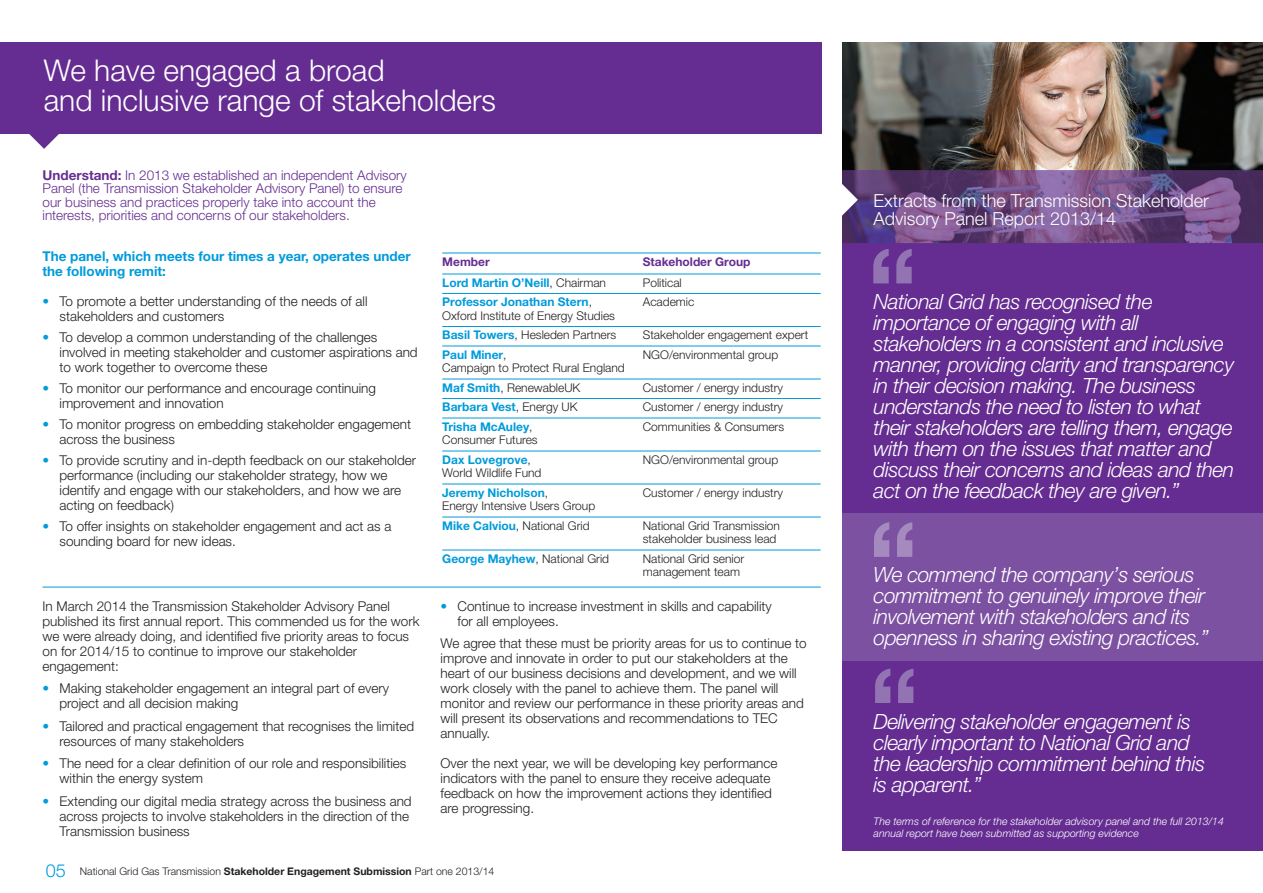
<style>
.page{position:relative;width:1263px;height:893px;background:#fff}
.page>*{position:absolute;margin:0;border:0;box-sizing:border-box;transform-origin:0 0}
.t1{font:300 30px/30px "Helvetica Neue";color:#fff}
.t2{font:italic 300 21px/21px "Helvetica Neue";letter-spacing:-.025em;color:#fff}
.t3{font:300 18px/18px "Helvetica Neue";color:#fff}
.t4{font:300 13.5px/15px "Helvetica Neue";color:#231f20}
.t5{font:300 13.5px/13.5px "Helvetica Neue";color:#652d91}
.t6{font:700 13.5px/15px "Helvetica Neue";color:#009bdb}
.t7{font:300 12px/19.5px "Helvetica Neue";color:#231f20}
.t8{font:700 12px "Helvetica Neue";color:#009bdb}
.t9{font:700 12px "Helvetica Neue";color:#652d91}
.t10{font:italic 300 10.5px/12px "Helvetica Neue";color:#fff}
.t11{font:300 10.5px "Helvetica Neue";color:#231f20}
.s1{font-weight:700}
.s2{color:#009bdb}
.s3{font-weight:300;color:#231f20}
.s4{font-weight:700;color:#009bdb}
.s5{font-size:18px;color:#009bdb}
</style>
<div class="page">
<img style="left:842px;top:43px;width:421px;height:127px">
<div style="left:842px;top:243px;width:421px;height:607px;background:#652d91"></div>
<img style="left:842px;top:170px;width:421px;height:73px">
<div style="left:0;top:43px;width:822px;height:91px;background:#652d91"></div>
<svg style="left:29px;top:134px;width:30px;height:15px"></svg>
<svg style="left:842px;top:182px;width:16px;height:35px"></svg>
<hr style="left:442px;top:253px;width:379px;height:1px;background:#009bdb">
<hr style="left:442px;top:274px;width:379px;height:1px;background:#009bdb">
<hr style="left:442px;top:293px;width:379px;height:1px;background:#009bdb">
<hr style="left:442px;top:326px;width:379px;height:1px;background:#009bdb">
<hr style="left:442px;top:346px;width:379px;height:1px;background:#009bdb">
<hr style="left:442px;top:379px;width:379px;height:1px;background:#009bdb">
<hr style="left:442px;top:398px;width:379px;height:1px;background:#009bdb">
<hr style="left:442px;top:418px;width:379px;height:1px;background:#009bdb">
<hr style="left:442px;top:451px;width:379px;height:1px;background:#009bdb">
<hr style="left:442px;top:484px;width:379px;height:1px;background:#009bdb">
<hr style="left:442px;top:517px;width:379px;height:1px;background:#009bdb">
<hr style="left:442px;top:550px;width:379px;height:1px;background:#009bdb">
<hr style="left:43px;top:587px;width:778px;height:1px;background:#009bdb">
<svg style="left:875px;top:669px;width:38px;height:34px"></svg>
<svg style="left:873px;top:249px;width:39px;height:34px"></svg>
<div style="left:842px;top:513px;width:421px;height:147px;background:#7c51a1"></div>
<svg style="left:874px;top:522px;width:38px;height:35px"></svg>
<h1 class="t1" style="left:44px;top:58px;width:454px">We have engaged a broad<br>and inclusive range of stakeholders</h1>
<p class="t5" style="left:43px;top:169px;width:366px"><span class="s1">Understand:</span> In 2013 we established an independent Advisory Panel (the Transmission Stakeholder Advisory Panel) to ensure our business and practices properly take into account the interests, priorities and concerns of our stakeholders.</p>
<p class="t6" style="left:43px;top:250px;width:370px">The panel, which meets four times a year, operates under the following remit:</p>
<p class="t4" style="left:60px;top:295px;width:309px;text-indent:-17px"><span class="s2">•</span> To promote a better understanding of the needs of all stakeholders and customers</p>
<p class="t4" style="left:60px;top:331px;width:360px;text-indent:-17px"><span class="s2">•</span> To develop a common understanding of the challenges involved in meeting stakeholder and customer aspirations and to work together to overcome these</p>
<p class="t4" style="left:60px;top:382px;width:318px;text-indent:-17px"><span class="s2">•</span> To monitor our performance and encourage continuing improvement and innovation</p>
<p class="t4" style="left:60px;top:418px;width:353px;text-indent:-17px"><span class="s2">•</span> To monitor progress on embedding stakeholder engagement across the business</p>
<p class="t4" style="left:60px;top:454px;width:358px;text-indent:-17px"><span class="s2">•</span> To provide scrutiny and in-depth feedback on our stakeholder performance (including our stakeholder strategy, how we identify and engage with our stakeholders, and how we are acting on feedback)</p>
<p class="t4" style="left:60px;top:520px;width:333px;text-indent:-17px"><span class="s2">•</span> To offer insights on stakeholder engagement and act as a sounding board for new ideas.</p>
<p class="t4" style="left:43px;top:600px;width:378px">In March 2014 the Transmission Stakeholder Advisory Panel published its first annual report. This commended us for the work we were already doing, and identified five priority areas to focus on for 2014/15 to continue to improve our stakeholder engagement:</p>
<p class="t4" style="left:60px;top:682px;width:331px;text-indent:-17px"><span class="s2">•</span> Making stakeholder engagement an integral part of every project and all decision making</p>
<p class="t4" style="left:60px;top:720px;width:356px;text-indent:-17px"><span class="s2">•</span> Tailored and practical engagement that recognises the limited resources of many stakeholders</p>
<p class="t4" style="left:60px;top:757px;width:348px;text-indent:-17px"><span class="s2">•</span> The need for a clear definition of our role and responsibilities within the energy system</p>
<p class="t4" style="left:60px;top:795px;width:354px;text-indent:-17px"><span class="s2">•</span> Extending our digital media strategy across the business and across projects to involve stakeholders in the direction of the<br>Transmission business</p>
<p class="t9" style="left:442px;top:257px;width:49px">Member</p>
<p class="t9" style="left:643px;top:257px;width:109px">Stakeholder Group</p>
<p class="t8" style="left:442px;top:278px;width:165px">Lord Martin O’Neill<span class="s3">, Chairman</span></p>
<p class="t7" style="left:643px;top:274px;width:41px">Political</p>
<p class="t8" style="left:442px;top:298px;width:151px">Professor Jonathan Stern<span class="s3">,</span></p>
<p class="t7" style="left:643px;top:294px;width:53px">Academic</p>
<p class="t7" style="left:442px;top:307px;width:176px">Oxford Institute of Energy Studies<br><span class="s4">Basil Towers</span>, Hesleden Partners</p>
<p class="t7" style="left:643px;top:327px;width:167px">Stakeholder engagement expert</p>
<p class="t8" style="left:442px;top:350px;width:66px">Paul Miner<span class="s3">,</span></p>
<p class="t7" style="left:643px;top:346px;width:137px">NGO/environmental group</p>
<p class="t7" style="left:442px;top:360px;width:184px">Campaign to Protect Rural England<br><span class="s4">Maf Smith</span>, RenewableUK</p>
<p class="t7" style="left:643px;top:379px;width:142px">Customer / energy industry</p>
<p class="t8" style="left:442px;top:403px;width:137px">Barbara Vest<span class="s3">, Energy UK</span></p>
<p class="t7" style="left:643px;top:399px;width:142px">Customer / energy industry</p>
<p class="t8" style="left:442px;top:422px;width:92px">Trisha McAuley<span class="s3">,</span></p>
<p class="t7" style="left:643px;top:418px;width:143px">Communities &amp; Consumers</p>
<p class="t7" style="left:442px;top:432px;width:97px">Consumer Futures<br><span class="s4">Dax Lovegrove</span>,</p>
<p class="t7" style="left:643px;top:451px;width:137px">NGO/environmental group</p>
<p class="t7" style="left:442px;top:465px;width:107px">World Wildlife Fund<br><span class="s4">Jeremy Nicholson</span>,</p>
<p class="t7" style="left:442px;top:498px;width:154px">Energy Intensive Users Group<br><span class="s4">Mike Calviou</span>, National Grid</p>
<p class="t7" style="left:643px;top:484px;width:142px">Customer / energy industry</p>
<p class="t7" style="left:643px;top:520px;width:139px;line-height:13.5px">National Grid Transmission stakeholder business lead</p>
<p class="t7" style="left:442px;top:550px;width:168px"><span class="s4">George Mayhew</span>, National Grid</p>
<p class="t7" style="left:643px;top:553px;width:103px;line-height:13.5px">National Grid senior management team</p>
<p class="t4" style="left:458px;top:600px;width:316px;text-indent:-17px"><span class="s2">•</span> Continue to increase investment in skills and capability for all employees.</p>
<p class="t4" style="left:441px;top:637px;width:368px">We agree that these must be priority areas for us to continue to improve and innovate in order to put our stakeholders at the heart of our business decisions and development, and we will work closely with the panel to achieve them. The panel will monitor and review our performance in these priority areas and will present its observations and recommendations to TEC annually.</p>
<p class="t4" style="left:441px;top:757px;width:338px">Over the next year, we will be developing key performance indicators with the panel to ensure they receive adequate feedback on how the improvement actions they identified are progressing.</p>
<p class="t11" style="left:46px;top:867px;width:450px"><span class="s5">05</span> National Grid Gas Transmission <span class="s1">Stakeholder Engagement Submission</span> Part one 2013/14</p>
<h3 class="t3" style="left:874px;top:193px;width:337px">Extracts from the Transmission Stakeholder<br>Advisory Panel Report 2013/14</h3>
<p class="t2" style="left:874px;top:293px;width:362px">National Grid has recognised the importance of engaging with all stakeholders in a consistent and inclusive manner, providing clarity and transparency in their decision making. The business understands the need to listen to what their stakeholders are telling them, engage with them on the issues that matter and discuss their concerns and ideas and then act on the feedback they are given.”</p>
<h2 class="t2" style="left:874px;top:566px;width:337px">We commend the company’s serious commitment to genuinely improve their involvement with stakeholders and its openness in sharing existing practices.”</h2>
<h2 class="t2" style="left:874px;top:713px;width:333px">Delivering stakeholder engagement is clearly important to National Grid and the leadership commitment behind this is apparent.”</h2>
<p class="t10" style="left:874px;top:816px;width:352px">The terms of reference for the stakeholder advisory panel and the full 2013/14 annual report have been submitted as supporting evidence</p>
</div>
